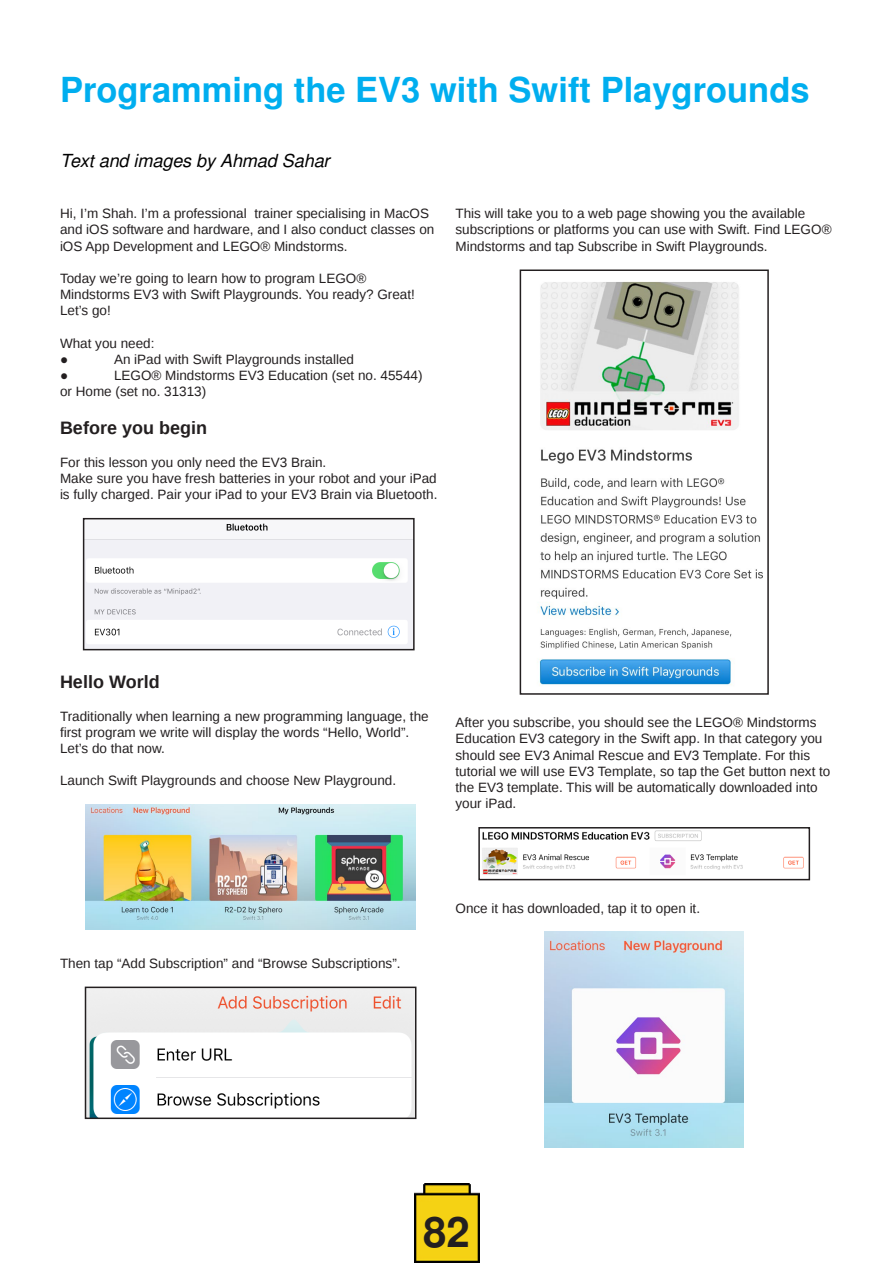
<style>
.page{position:relative;width:893px;height:1263px;background:#fff}
.page>*{position:absolute;margin:0;border:0;box-sizing:border-box;transform-origin:0 0}
.t1{font:700 42px "Free Sans";color:#231f20}
.t2{font:700 34.5px "Free Sans";color:#00aeef}
.t3{font:italic 18px "Free Sans";color:#000}
.t4{font:700 18px "Liberation Sans";color:#231f20}
.t5{font:13.5px/16.2px "Liberation Sans";color:#231f20}
</style>
<div class="page">
<img style="left:86px;top:523px;width:326px;height:124px">
<div style="left:83px;top:518px;width:332px;height:132px;border:2px solid #231f20"></div>
<img style="left:85px;top:804px;width:331px;height:126px">
<img style="left:88px;top:989px;width:325px;height:127px">
<div style="left:85px;top:986px;width:331px;height:133px;border:2px solid #231f20"></div>
<img style="left:539px;top:281px;width:224px;height:404px">
<div style="left:520px;top:269px;width:249px;height:426px;border:2px solid #231f20"></div>
<img style="left:482px;top:830px;width:322px;height:45px">
<div style="left:478px;top:827px;width:332px;height:53px;border:2px solid #231f20"></div>
<img style="left:545px;top:932px;width:199px;height:216px">
<img style="left:414px;top:1183px;width:66px;height:80px">
<h2 class="t2" style="left:60px;top:62px;width:751px">Programming the EV3 with Swift Playgrounds</h2>
<h3 class="t3" style="left:60px;top:149px;width:271px">Text and images by Ahmad Sahar</h3>
<p class="t5" style="left:60px;top:205px;width:376px">Hi, I’m Shah. I’m a professional trainer specialising in MacOS and iOS software and hardware, and I also conduct classes on iOS App Development and LEGO® Mindstorms.</p>
<p class="t5" style="left:60px;top:270px;width:356px">Today we’re going to learn how to program LEGO®<br>Mindstorms EV3 with Swift Playgrounds. You ready? Great!<br>Let’s go!</p>
<p class="t5" style="left:60px;top:335px;width:96px">What you need: ●</p>
<p class="t5" style="left:114px;top:351px;width:242px">An iPad with Swift Playgrounds installed</p>
<p class="t5" style="left:60px;top:367px;width:364px;text-indent:54px">LEGO® Mindstorms EV3 Education (set no. 45544) or Home (set no. 31313)</p>
<h3 class="t4" style="left:60px;top:418px;width:149px">Before you begin</h3>
<p class="t5" style="left:60px;top:454px;width:379px">For this lesson you only need the EV3 Brain.<br>Make sure you have fresh batteries in your robot and your iPad is fully charged. Pair your iPad to your EV3 Brain via Bluetooth.</p>
<p class="t5" style="left:60px;top:367px;width:10px">●</p>
<p class="t5" style="left:455px;top:205px;width:378px">This will take you to a web page showing you the available subscriptions or platforms you can use with Swift. Find LEGO®<br>Mindstorms and tap Subscribe in Swift Playgrounds.</p>
<h3 class="t4" style="left:60px;top:672px;width:101px">Hello World</h3>
<p class="t5" style="left:60px;top:708px;width:370px">Traditionally when learning a new programming language, the first program we write will display the words “Hello, World”.<br>Let’s do that now.</p>
<p class="t5" style="left:60px;top:773px;width:338px">Launch Swift Playgrounds and choose New Playground.</p>
<p class="t5" style="left:455px;top:714px;width:376px">After you subscribe, you should see the LEGO® Mindstorms Education EV3 category in the Swift app. In that category you should see EV3 Animal Rescue and EV3 Template. For this tutorial we will use EV3 Template, so tap the Get button next to the EV3 template. This will be automatically downloaded into your iPad.</p>
<p class="t5" style="left:60px;top:955px;width:342px">Then tap “Add Subscription” and “Browse Subscriptions”.</p>
<p class="t5" style="left:455px;top:900px;width:246px">Once it has downloaded, tap it to open it.</p>
<h1 class="t1" style="left:423px;top:1199px;width:48px">82</h1>
</div>
